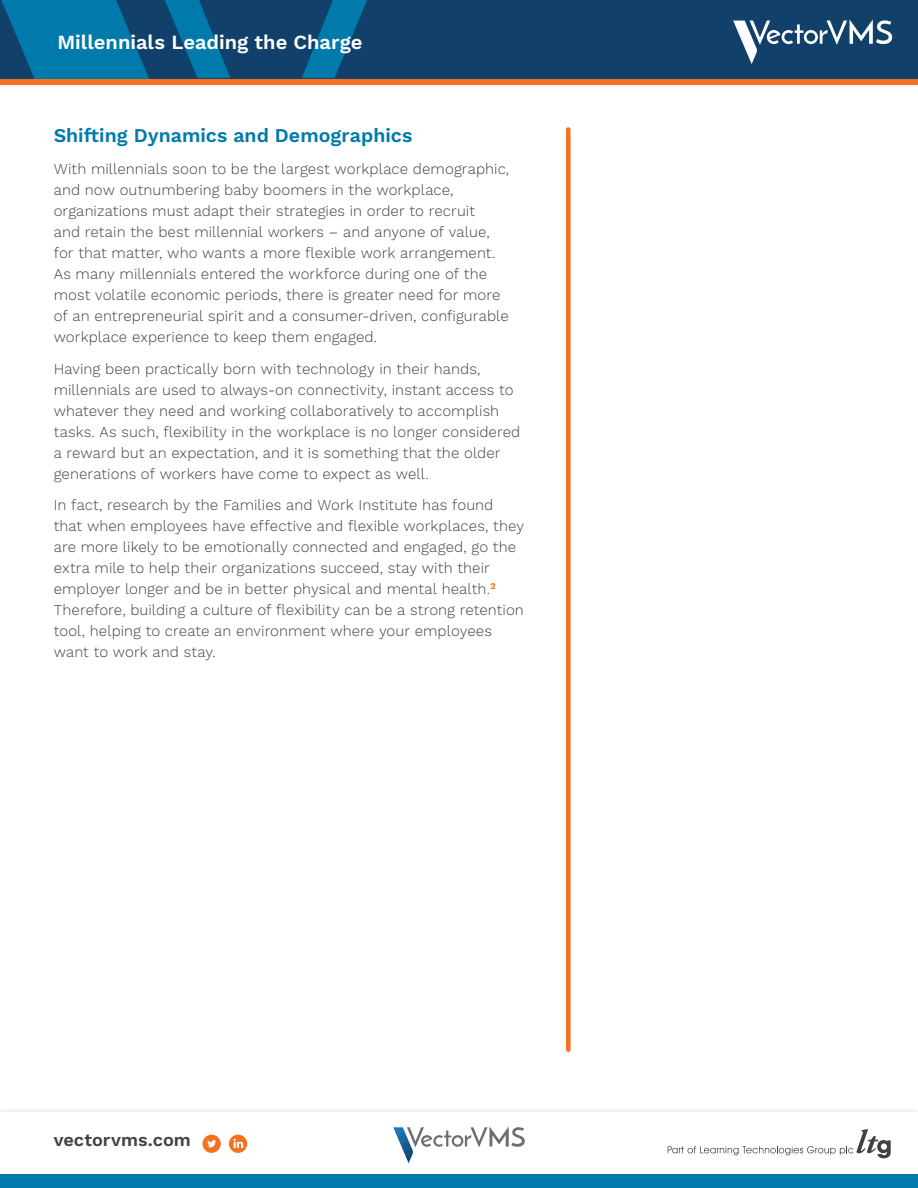
<style>
.page{position:relative;width:918px;height:1188px;background:#fff}
.page>*{position:absolute;margin:0;border:0;box-sizing:border-box;transform-origin:0 0}
.t1{font:600 20.1px "Work Sans";color:#fff}
.t2{font:600 19.5px "Work Sans";color:#0079ab}
.t3{font:600 18px "Work Sans";color:#414042}
.t4{font:300 15px/21px "Work Sans";letter-spacing:.005em;color:#414042}
</style>
<div class="page">
<div style="left:0;top:1105px;width:918px;height:83px;background:#fafafa"></div>
<div style="left:0;top:1112px;width:918px;height:76px;background:#fff"></div>
<svg style="left:0;top:78px;width:918px;height:6px;background:#cc6a2e"></svg>
<div style="left:0;top:1174px;width:918px;height:14px;background:#0079ab"></div>
<svg style="left:202px;top:1135px;width:19px;height:18px"></svg>
<svg style="left:229px;top:1135px;width:18px;height:18px"></svg>
<svg style="left:668px;top:1129px;width:223px;height:29px"></svg>
<svg style="left:394px;top:1126px;width:131px;height:37px"></svg>
<div style="left:566px;top:129px;width:5px;height:921px;background:#f37121"></div>
<div style="left:0;top:0;width:918px;height:78px;background:#11416b"></div>
<svg style="left:1px;top:0;width:366px;height:78px"></svg>
<svg style="left:733px;top:20px;width:159px;height:44px"></svg>
<h1 class="t1" style="left:57px;top:31px;width:307px">Millennials Leading the Charge</h1>
<h2 class="t2" style="left:54px;top:124px;width:360px">Shifting Dynamics and Demographics</h2>
<p class="t4" style="left:54px;top:159px;width:457px">With millennials soon to be the largest workplace demographic, and now outnumbering baby boomers in the workplace, organizations must adapt their strategies in order to recruit<br>and retain the best millennial workers – and anyone of value, for that matter, who wants a more flexible work arrangement.<br>As many millennials entered the workforce during one of the most volatile economic periods, there is greater need for more of an entrepreneurial spirit and a consumer-driven, configurable workplace experience to keep them engaged.</p>
<p class="t4" style="left:54px;top:359px;width:468px">Having been practically born with technology in their hands, millennials are used to always-on connectivity, instant access to whatever they need and working collaboratively to accomplish tasks. As such, flexibility in the workplace is no longer considered a reward but an expectation, and it is something that the older generations of workers have come to expect as well.</p>
<p class="t4" style="left:54px;top:495px;width:472px">In fact, research by the Families and Work Institute has found that when employees have effective and flexible workplaces, they are more likely to be emotionally connected and engaged, go the extra mile to help their organizations succeed, stay with their employer longer and be in better physical and mental health.<sup>2<br></sup>Therefore, building a culture of flexibility can be a strong retention tool, helping to create an environment where your employees want to work and stay.</p>
<p class="t3" style="left:54px;top:1130px;width:139px">vectorvms.com</p>
</div>
